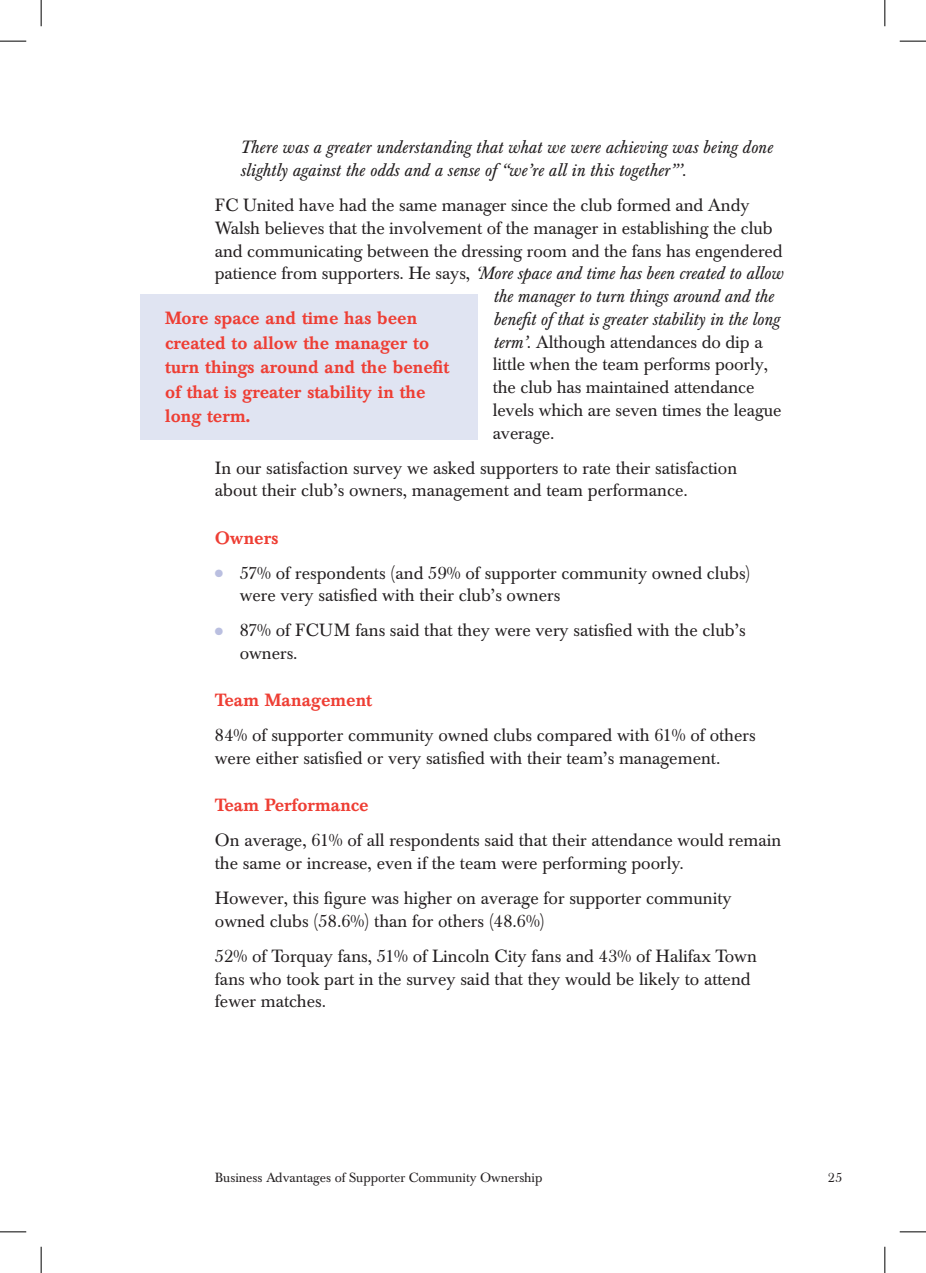
<style>
.page{position:relative;width:926px;height:1273px;background:#fff}
.page>*{position:absolute;margin:0;border:0;box-sizing:border-box;transform-origin:0 0}
.body{font:17.5px/22.8px "Baskerville BE";color:#231f20}
.Body_indent{font:17.5px/22.8px "Baskerville BE";color:#231f20}
.body-2{font:italic 17.5px "Baskerville BE";letter-spacing:-.005em;color:#231f20}
.italic_quote{font:italic 17.5px/22.8px "Baskerville BE";color:#231f20}
.Pull_quote{font:500 17.5px/24.5px "Baskerville BE";color:#ee3e34}
.C_head{font:500 17.5px "Baskerville BE";color:#ee3e34}
.t1{font:13.12px "Baskerville BE";color:#231f20}
.s1{font-style:normal}
.s2{font-style:italic}
.s3{color:#babfe0}
</style>
<div class="page">
<div style="left:140px;top:294px;width:338px;height:145px;background:#e0e4f2"></div>
<svg style="left:0;top:41px;width:26px;height:1px"></svg>
<svg style="left:899px;top:41px;width:27px;height:1px"></svg>
<svg style="left:0;top:1231px;width:26px;height:1px"></svg>
<svg style="left:899px;top:1231px;width:27px;height:1px"></svg>
<svg style="left:41px;top:0;width:1px;height:26px"></svg>
<svg style="left:41px;top:1247px;width:1px;height:26px"></svg>
<svg style="left:884px;top:0;width:1px;height:26px"></svg>
<svg style="left:884px;top:1247px;width:1px;height:26px"></svg>
<p class="italic_quote" style="left:240px;top:137px;width:534px">There was a greater understanding that what we were achieving was being done slightly against the odds and a sense of “we’re all in this together”’.</p>
<p class="body" style="left:215px;top:194px;width:536px">FC United have had the same manager since the club formed and Andy</p>
<p class="body" style="left:215px;top:217px;width:559px">Walsh believes that the involvement of the manager in establishing the club</p>
<p class="body" style="left:215px;top:240px;width:569px">and communicating between the dressing room and the fans has engendered</p>
<p class="body-2" style="left:215px;top:264px;width:569px"><span class="s1">patience from supporters. He says,</span> ‘More space and time has been created to allow</p>
<p class="body-2" style="left:492px;top:286px;width:282px">the manager to turn things around and the</p>
<p class="body-2" style="left:492px;top:309px;width:288px">benefit of that is greater stability in the long</p>
<p class="body" style="left:492px;top:331px;width:271px"><span class="s2">term’</span>. Although attendances do dip a</p>
<p class="body" style="left:492px;top:353px;width:277px">little when the team performs poorly,</p>
<p class="body" style="left:492px;top:376px;width:263px">the club has maintained attendance</p>
<p class="body" style="left:492px;top:399px;width:290px">levels which are seven times the league</p>
<p class="body" style="left:492px;top:422px;width:63px">average.</p>
<p class="body" style="left:215px;top:457px;width:524px">In our satisfaction survey we asked supporters to rate their satisfaction about their club’s owners, management and team performance.</p>
<p class="C_head" style="left:215px;top:527px;width:65px">Owners</p>
<p class="Body_indent" style="left:240px;top:562px;width:512px;text-indent:-25px"><span class="s3">●</span> 57% of respondents (and 59% of supporter community owned clubs) were very satisfied with their club’s owners</p>
<p class="Body_indent" style="left:240px;top:619px;width:507px;text-indent:-25px"><span class="s3">●</span> 87% of FCUM fans said that they were very satisfied with the club’s owners.</p>
<p class="C_head" style="left:215px;top:690px;width:159px">Team Management</p>
<p class="body" style="left:215px;top:724px;width:542px">84% of supporter community owned clubs compared with 61% of others were either satisfied or very satisfied with their team’s management.</p>
<p class="C_head" style="left:215px;top:795px;width:155px">Team Performance</p>
<p class="body" style="left:215px;top:829px;width:568px">On average, 61% of all respondents said that their attendance would remain the same or increase, even if the team were performing poorly.</p>
<p class="body" style="left:215px;top:887px;width:518px">However, this figure was higher on average for supporter community owned clubs (58.6%) than for others (48.6%)</p>
<p class="body" style="left:215px;top:945px;width:543px">52% of Torquay fans, 51% of Lincoln City fans and 43% of Halifax Town fans who took part in the survey said that they would be likely to attend fewer matches.</p>
<p class="Pull_quote" style="left:165px;top:306px;width:285px">More space and time has been created to allow the manager to turn things around and the benefit of that is greater stability in the long term.</p>
<p class="t1" style="left:215px;top:1170px;width:329px">Business Advantages of Supporter Community Ownership</p>
<p class="t1" style="left:828px;top:1170px;width:15px">25</p>
</div>
